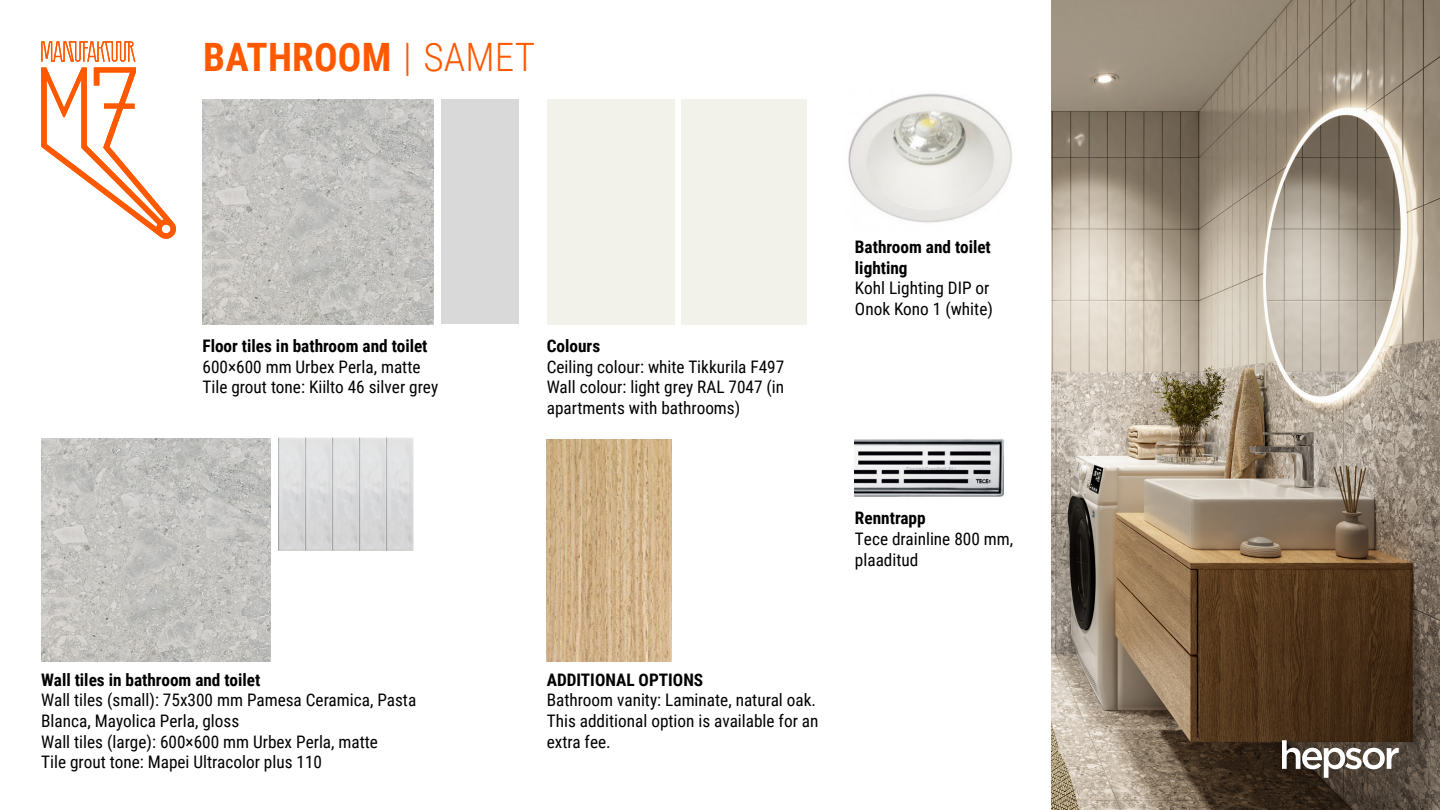
<style>
.page{position:relative;width:1440px;height:810px;background:#fff}
.page>*{position:absolute;margin:0;border:0;box-sizing:border-box;transform-origin:0 0}
.t1{font:700 39.15px "Roboto Condensed";letter-spacing:.005em;color:#ff5900}
.t2{font:17.25px/20.7px "Roboto Condensed";color:#000}
.t3{font:700 17.25px/20.7px "Roboto Condensed";color:#000}
.s1{font-weight:300}
</style>
<div class="page">
<img style="left:1052px;top:0;width:388px;height:810px">
<svg style="left:41px;top:41px;width:135px;height:198px"></svg>
<img style="left:848px;top:93px;width:164px;height:130px">
<svg style="left:1282px;top:740px;width:117px;height:38px"></svg>
<div style="left:441px;top:99px;width:77px;height:225px;background:#d9d9d9"></div>
<img style="left:202px;top:100px;width:231px;height:224px">
<div style="left:547px;top:99px;width:128px;height:225px;background:#f2f2eb"></div>
<div style="left:682px;top:99px;width:125px;height:225px;background:#f2f2eb"></div>
<img style="left:41px;top:439px;width:229px;height:223px">
<img style="left:547px;top:439px;width:124px;height:223px">
<img style="left:278px;top:438px;width:135px;height:113px">
<img style="left:855px;top:439px;width:149px;height:58px">
<h1 class="t1" style="left:203px;top:29px;width:334px">BATHROOM <span class="s1">| SAMET</span></h1>
<p class="t3" style="left:203px;top:335px;width:227px">Floor tiles in bathroom and toilet</p>
<p class="t2" style="left:203px;top:356px;width:237px">600×600 mm Urbex Perla, matte<br>Tile grout tone: Kiilto 46 silver grey</p>
<p class="t3" style="left:41px;top:669px;width:221px">Wall tiles in bathroom and toilet</p>
<p class="t2" style="left:41px;top:689px;width:377px">Wall tiles (small): 75x300 mm Pamesa Ceramica, Pasta Blanca, Mayolica Perla, gloss<br>Wall tiles (large): 600×600 mm Urbex Perla, matte<br>Tile grout tone: Mapei Ultracolor plus 110</p>
<p class="t3" style="left:547px;top:335px;width:55px">Colours</p>
<p class="t2" style="left:547px;top:356px;width:239px;text-align:justify">Ceiling colour: white Tikkurila F497<br>Wall colour: light grey RAL 7047 (in apartments with bathrooms)</p>
<p class="t3" style="left:855px;top:236px;width:137px">Bathroom and toilet lighting</p>
<p class="t2" style="left:855px;top:277px;width:139px">Kohl Lighting DIP or<br>Onok Kono 1 (white)</p>
<p class="t3" style="left:855px;top:507px;width:72px">Renntrapp</p>
<p class="t2" style="left:855px;top:528px;width:160px">Tece drainline 800 mm, plaaditud</p>
<p class="t3" style="left:547px;top:669px;width:158px">ADDITIONAL OPTIONS</p>
<p class="t2" style="left:547px;top:689px;width:273px">Bathroom vanity: Laminate, natural oak.<br>This additional option is available for an extra fee.</p>
</div>
